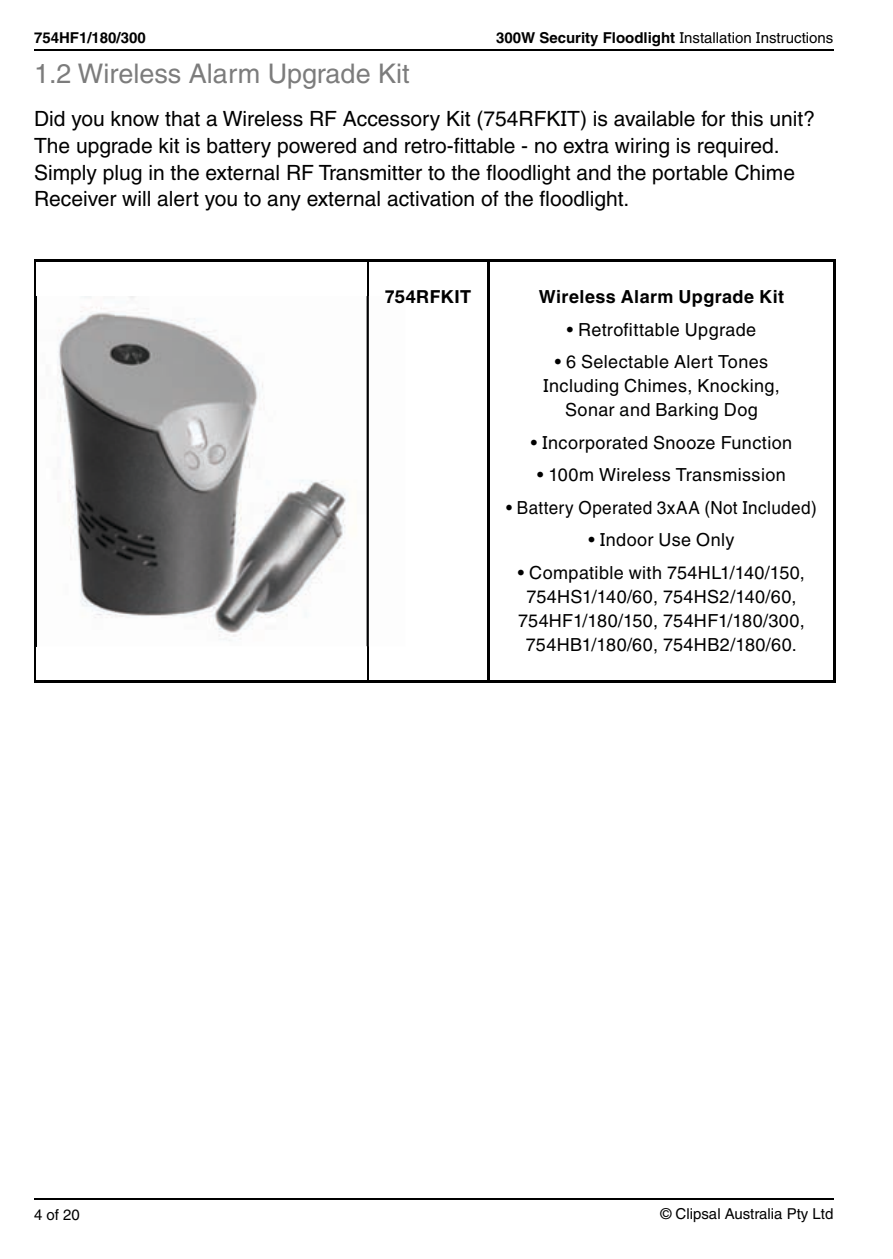
<style>
.page{position:relative;width:893px;height:1259px;background:#fff}
.page>*{position:absolute;margin:0;border:0;box-sizing:border-box;transform-origin:0 0}
.t1{font:500 27px "Helveticasi";color:#7c7c7c}
.t2{font:500 21px/26.7px "Helveticasi";color:#000}
.t3{font:500 18px/24px "Helveticasi";letter-spacing:.02em;color:#000;text-align:center}
.t4{font:500 18px "Helveticasi";letter-spacing:.02em;color:#000;scale:.95 1}
.t5{font:700 18px "Helveticasi";letter-spacing:.025em;color:#000}
.t6{font:700 18px "Helvetica Neue CE";letter-spacing:.03em;color:#000}
.t7{font:500 15px "Helveticasi";color:#000}
.t8{font:700 15px "Helveticasi";color:#000}
.s1{font-weight:700}
</style>
<div class="page">
<hr style="left:34px;top:50px;width:799px;height:1px;background:#000">
<hr style="left:34px;top:1198px;width:799px;height:1px;background:#000">
<svg style="left:36px;top:261px;width:798px;height:420px"></svg>
<hr style="left:34px;top:261px;width:2px;height:420px;background:#000">
<hr style="left:367px;top:261px;width:2px;height:420px;background:#000">
<hr style="left:487px;top:261px;width:2px;height:420px;background:#000">
<hr style="left:834px;top:261px;width:2px;height:420px;background:#000">
<hr style="left:34px;top:681px;width:334px;height:2px;background:#000">
<hr style="left:368px;top:681px;width:120px;height:2px;background:#000">
<hr style="left:488px;top:681px;width:348px;height:2px;background:#000">
<hr style="left:34px;top:259px;width:334px;height:2px;background:#000">
<hr style="left:368px;top:259px;width:120px;height:2px;background:#000">
<hr style="left:488px;top:259px;width:348px;height:2px;background:#000">
<img style="left:36px;top:296px;width:369px;height:350px">
<img style="left:367px;top:296px;width:2px;height:350px">
<p class="t8" style="left:34px;top:29px;width:113px">754HF1/180/300</p>
<p class="t7" style="left:496px;top:29px;width:339px"><span class="s1">300W Security Floodlight</span> Installation Instructions</p>
<p class="t1" style="left:34px;top:57px;width:377px">1.2 Wireless Alarm Upgrade Kit</p>
<p class="t2" style="left:34px;top:106px;width:783px">Did you know that a Wireless RF Accessory Kit (754RFKIT) is available for this unit?<br>The upgrade kit is battery powered and retro-fittable - no extra wiring is required.<br>Simply plug in the external RF Transmitter to the floodlight and the portable Chime Receiver will alert you to any external activation of the floodlight.</p>
<p class="t6" style="left:385px;top:285px;width:88px">754RFKIT</p>
<p class="t5" style="left:539px;top:286px;width:247px">Wireless Alarm Upgrade Kit</p>
<p class="t3" style="left:567px;top:317px;width:191px">• Retrofittable Upgrade</p>
<p class="t3" style="left:543px;top:350px;width:238px">• 6 Selectable Alert Tones<br>Including Chimes, Knocking,<br>Sonar and Barking Dog</p>
<p class="t3" style="left:531px;top:430px;width:263px">• Incorporated Snooze Function</p>
<p class="t3" style="left:537px;top:463px;width:250px">• 100m Wireless Transmission</p>
<p class="t4" style="left:506px;top:497px;width:328px">• Battery Operated 3xAA (Not Included)</p>
<p class="t3" style="left:588px;top:528px;width:148px">• Indoor Use Only</p>
<p class="t3" style="left:518px;top:560px;width:288px">• Compatible with 754HL1/140/150, 754HS1/140/60, 754HS2/140/60, 754HF1/180/150, 754HF1/180/300, 754HB1/180/60, 754HB2/180/60.</p>
<p class="t7" style="left:34px;top:1206px;width:47px">4 of 20</p>
<p class="t7" style="left:660px;top:1205px;width:175px">© Clipsal Australia Pty Ltd</p>
</div>
